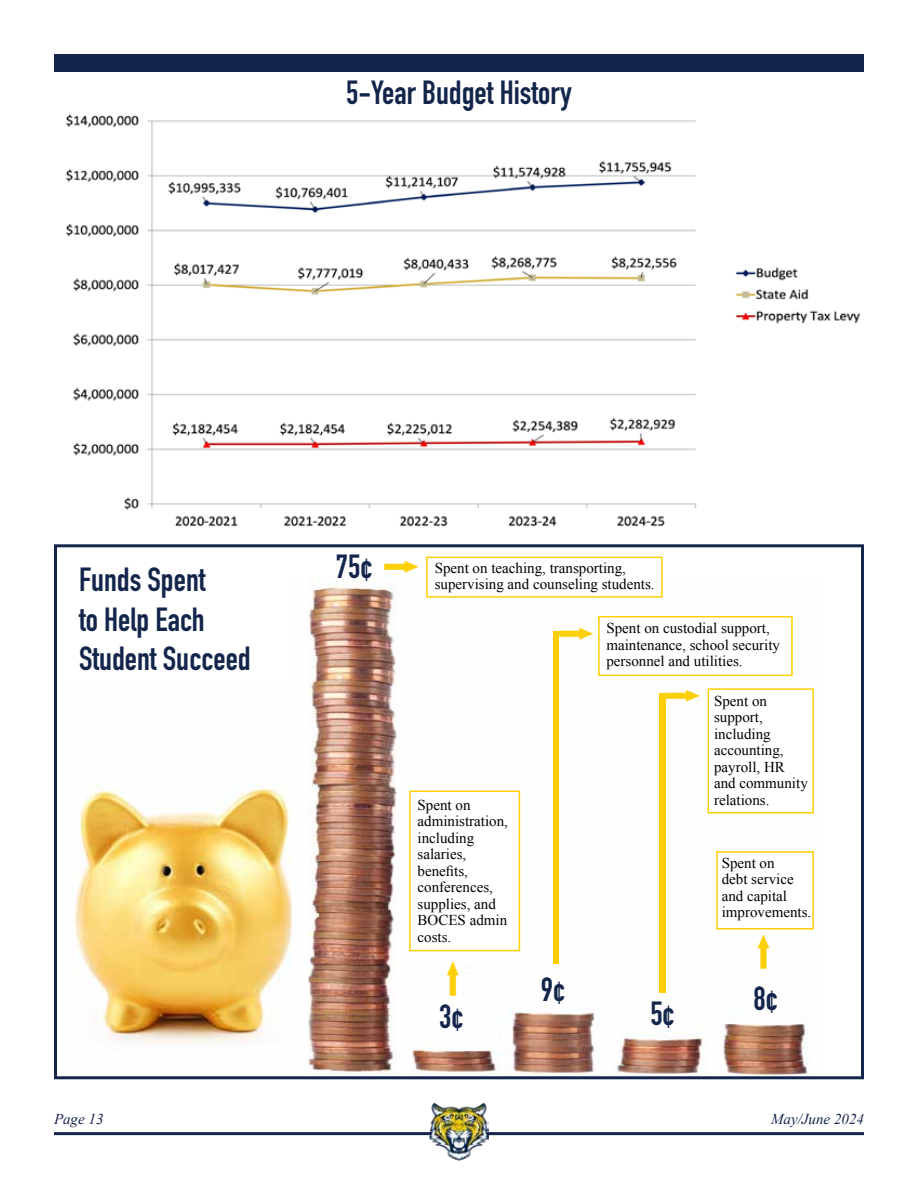
<style>
.page{position:relative;width:918px;height:1188px;background:#fff}
.page>*{position:absolute;margin:0;border:0;box-sizing:border-box;transform-origin:0 0}
.t1{font:700 33px/39.6px "DIN Condensed";color:#13254b}
.t2{font:33px "KG Arrows";color:#fdcf06}
.t3{font:15px/16.5px "Times New Roman";color:#000}
.t4{font:italic 15px "Times New Roman";color:#13254b}
.s1{font-family:"KG Arrows";font-weight:400;color:#fdcf06}
</style>
<div class="page">
<div style="left:54px;top:54px;width:810px;height:18px;background:#13254b"></div>
<hr style="left:54px;top:1132px;width:810px;height:3px;background:#13254b">
<img style="left:430px;top:1103px;width:58px;height:57px">
<img style="left:74px;top:784px;width:218px;height:260px">
<img style="left:65px;top:114px;width:796px;height:413px">
<img style="left:308px;top:577px;width:502px;height:498px">
<div style="left:54px;top:544px;width:810px;height:535px;border:3px solid #13254b"></div>
<div style="left:426px;top:557px;width:237px;height:41px;background:#fff;border:2px solid #fdcf06"></div>
<div style="left:409px;top:791px;width:111px;height:160px;background:#fff;border:2px solid #fdcf06"></div>
<div style="left:598px;top:616px;width:195px;height:60px;background:#fff;border:2px solid #fdcf06"></div>
<div style="left:708px;top:688px;width:106px;height:126px;background:#fff;border:2px solid #fdcf06"></div>
<div style="left:716px;top:851px;width:98px;height:79px;background:#fff;border:2px solid #fdcf06"></div>
<div style="left:553px;top:631px;width:6px;height:332px;background:#fdcf06"></div>
<div style="left:660px;top:693px;width:6px;height:300px;background:#fdcf06"></div>
<h1 class="t1" style="left:346px;top:73px;width:227px">5-Year Budget History</h1>
<h1 class="t1" style="left:79px;top:559px;width:173px">Funds Spent<br>to Help Each<br>Student Succeed</h1>
<h1 class="t1" style="left:336px;top:546px;width:85px">75¢ <span class="s1">a</span></h1>
<p class="t3" style="left:435px;top:559px;width:221px">Spent on teaching, transporting, supervising and counseling students.</p>
<p class="t3" style="left:606px;top:620px;width:175px">Spent on custodial support, maintenance, school security personnel and utilities.</p>
<p class="t3" style="left:714px;top:692px;width:95px">Spent on support, including accounting, payroll, HR and community relations.</p>
<h1 class="t2" style="left:558px;top:621px;width:38px">a</h1>
<h1 class="t2" style="left:664px;top:683px;width:38px">a</h1>
<p class="t3" style="left:418px;top:796px;width:92px">Spent on administration, including salaries, benefits, conferences, supplies, and<br>BOCES admin costs.</p>
<p class="t3" style="left:722px;top:854px;width:91px">Spent on<br>debt service and capital improvements.</p>
<h1 class="t2" style="left:751px;top:970px;width:38px;rotate:-90deg">a</h1>
<h1 class="t2" style="left:440px;top:997px;width:38px;rotate:-90deg">a</h1>
<h1 class="t1" style="left:541px;top:969px;width:26px">9¢</h1>
<h1 class="t1" style="left:753px;top:979px;width:26px">8¢</h1>
<h1 class="t1" style="left:650px;top:994px;width:26px">5¢</h1>
<h1 class="t1" style="left:439px;top:997px;width:26px">3¢</h1>
<p class="t4" style="left:54px;top:1109px;width:51px">Page 13</p>
<p class="t4" style="left:771px;top:1109px;width:94px">May/June 2024</p>
</div>
